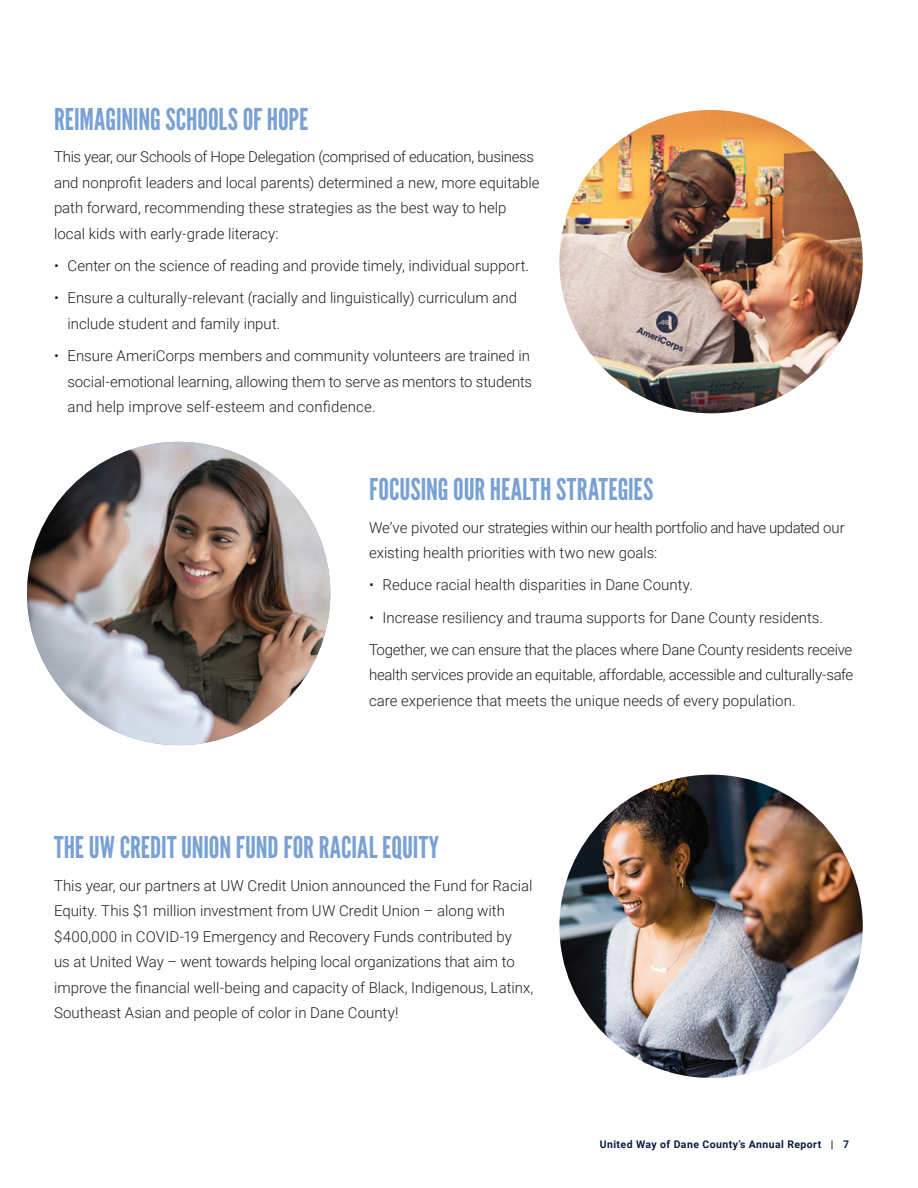
<style>
.page{position:relative;width:918px;height:1188px;background:#fff}
.page>*{position:absolute;margin:0;border:0;box-sizing:border-box;transform-origin:0 0}
.t1{font:30px "League Gothic";color:#79a1d4}
.t2{font:300 15px/25.5px "Roboto";color:#231f20}
.t3{font:700 10.5px "Roboto";letter-spacing:.04em;color:#081e3f}
</style>
<div class="page">
<img style="left:559px;top:775px;width:304px;height:303px;border-radius:152px">
<img style="left:559px;top:110px;width:304px;height:303px;border-radius:152px">
<img style="left:27px;top:442px;width:303px;height:303px;border-radius:152px">
<p class="t1" style="left:54px;top:101px;width:256px">REIMAGINING SCHOOLS OF HOPE</p>
<p class="t2" style="left:54px;top:144px;width:487px">This year, our Schools of Hope Delegation (comprised of education, business and nonprofit leaders and local parents) determined a new, more equitable path forward, recommending these strategies as the best way to help local kids with early-grade literacy:</p>
<p class="t2" style="left:54px;top:252px;width:477px">• Center on the science of reading and provide timely, individual support.</p>
<p class="t2" style="left:68px;top:285px;width:451px;text-indent:-14px">• Ensure a culturally-relevant (racially and linguistically) curriculum and include student and family input.</p>
<p class="t2" style="left:68px;top:342px;width:466px;text-indent:-14px">• Ensure AmeriCorps members and community volunteers are trained in social-emotional learning, allowing them to serve as mentors to students and help improve self-esteem and confidence.</p>
<p class="t1" style="left:369px;top:472px;width:286px">FOCUSING OUR HEALTH STRATEGIES</p>
<p class="t2" style="left:369px;top:514px;width:477px">We’ve pivoted our strategies within our health portfolio and have updated our existing health priorities with two new goals:</p>
<p class="t2" style="left:369px;top:572px;width:325px">• Reduce racial health disparities in Dane County.</p>
<p class="t2" style="left:369px;top:604px;width:456px">• Increase resiliency and trauma supports for Dane County residents.</p>
<p class="t2" style="left:369px;top:636px;width:486px;text-align:justify">Together, we can ensure that the places where Dane County residents receive health services provide an equitable, affordable, accessible and culturally-safe care experience that meets the unique needs of every population.</p>
<p class="t1" style="left:54px;top:830px;width:387px">THE UW CREDIT UNION FUND FOR RACIAL EQUITY</p>
<p class="t2" style="left:54px;top:872px;width:481px">This year, our partners at UW Credit Union announced the Fund for Racial Equity. This $1 million investment from UW Credit Union – along with $400,000 in COVID-19 Emergency and Recovery Funds contributed by<br>us at United Way – went towards helping local organizations that aim to improve the financial well-being and capacity of Black, Indigenous, Latinx, Southeast Asian and people of color in Dane County!</p>
<p class="t3" style="left:600px;top:1137px;width:251px">United Way of Dane County’s Annual Report | 7</p>
</div>
